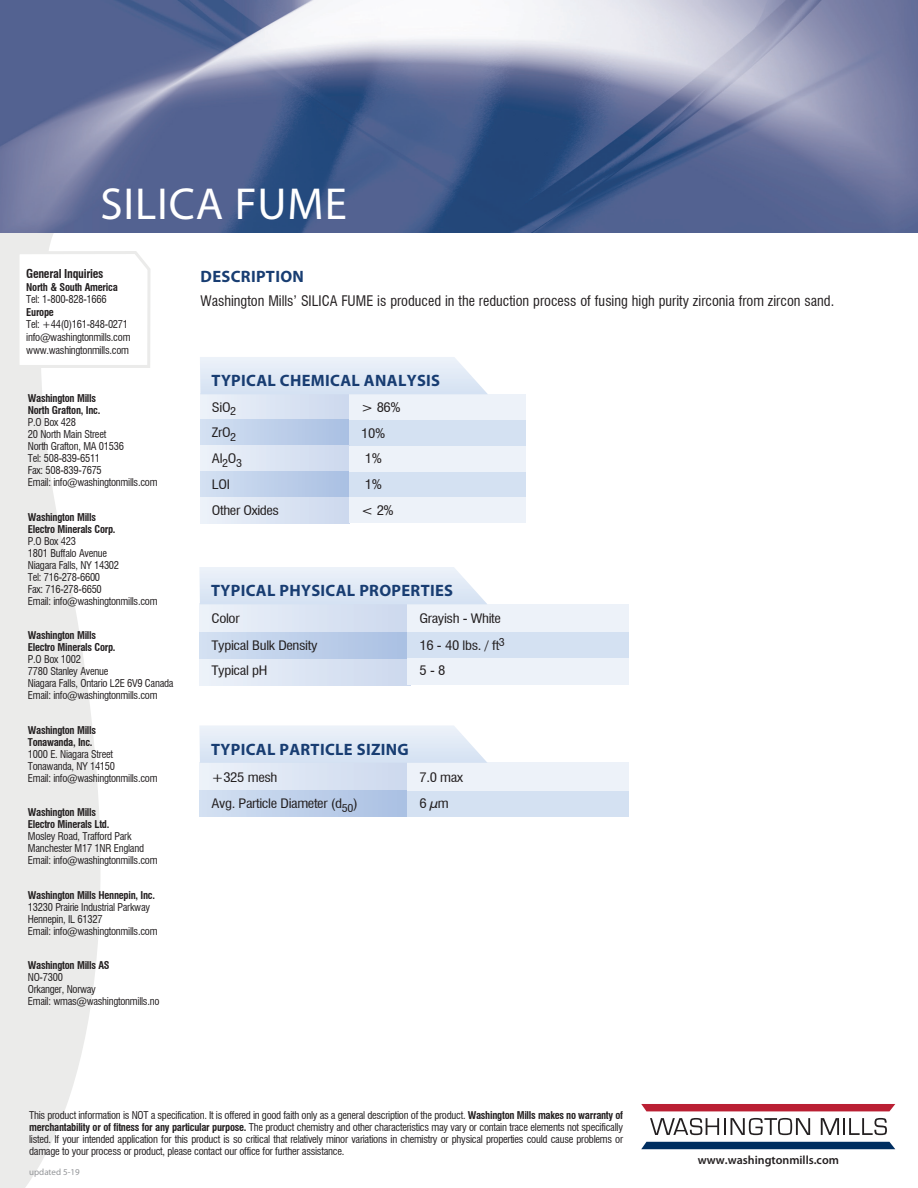
<style>
.page{position:relative;width:918px;height:1188px;background:#fff}
.page>*{position:absolute;margin:0;border:0;box-sizing:border-box;transform-origin:0 0}
.t1{font:45px "Myriad Pro";letter-spacing:.02em;color:#fff}
.t2{font:700 16.5px "Myriad Pro";letter-spacing:.02em;color:#183d72}
.t3{font:condensed 14.25px "Swiss 721 BT";color:#231f20}
.t4{font:condensed 12.75px "Swiss 721 BT";letter-spacing:-.025em;color:#231f20;scale:1.15 1}
.t5{font:600 12px "Myriad Pro";color:#231f20}
.t6{font:700 condensed 12px "Swiss 721 BT";letter-spacing:-.025em;color:#231f20}
.t7{font:condensed 10.5px/12px "Swiss 721 BT";letter-spacing:-.025em;color:#231f20}
.t8{font:700 condensed 10.5px/12px "Swiss 721 BT";letter-spacing:-.025em;color:#231f20}
.t9{font:9px "Myriad Pro";color:#939598}
.s1{font-weight:700}
</style>
<div class="page">
<svg style="left:0;top:233px;width:101px;height:955px;fill:#ebebea"></svg>
<img style="left:0;top:0;width:918px;height:233px">
<div style="left:641px;top:1104px;width:254px;height:7px;background:#ba1f33"></div>
<div style="left:641px;top:1142px;width:254px;height:7px;background:#002e60"></div>
<svg style="left:650px;top:1118px;width:160px;height:17px"></svg>
<svg style="left:821px;top:1118px;width:66px;height:17px"></svg>
<svg style="left:15px;top:250px;width:136px;height:119px"></svg>
<svg style="left:200px;top:658px;width:208px;height:27px;background:#dbe4f3"></svg>
<div style="left:200px;top:394px;width:149px;height:26px;background:linear-gradient(to right,#edf2f9,#ccd8ee)"></div>
<div style="left:200px;top:420px;width:149px;height:26px;background:linear-gradient(to right,#d3e0f2,#a9bfe2)"></div>
<div style="left:350px;top:394px;width:176px;height:26px;background:#edf2f9"></div>
<div style="left:350px;top:420px;width:176px;height:26px;background:#d4e1f2"></div>
<div style="left:200px;top:446px;width:149px;height:26px;background:linear-gradient(to right,#edf2f9,#ccd8ee)"></div>
<div style="left:200px;top:472px;width:149px;height:25px;background:linear-gradient(to right,#d3e0f2,#a9bfe2)"></div>
<div style="left:350px;top:446px;width:176px;height:26px;background:#edf2f9"></div>
<div style="left:350px;top:472px;width:176px;height:25px;background:#d4e1f2"></div>
<div style="left:200px;top:497px;width:149px;height:26px;background:linear-gradient(to right,#edf2f9,#ccd8ee)"></div>
<div style="left:350px;top:497px;width:176px;height:26px;background:#edf2f9"></div>
<svg style="left:200px;top:357px;width:288px;height:37px;background:#e2eaf6"></svg>
<div style="left:200px;top:604px;width:210px;height:29px;background:linear-gradient(to right,#edf2f9,#ccd8ee)"></div>
<div style="left:200px;top:632px;width:210px;height:26px;background:linear-gradient(to right,#d3e0f2,#a9bfe2)"></div>
<div style="left:408px;top:604px;width:221px;height:29px;background:#edf2f9"></div>
<div style="left:408px;top:656px;width:221px;height:29px;background:#edf2f9"></div>
<div style="left:408px;top:632px;width:221px;height:26px;background:#d4e1f2"></div>
<svg style="left:199px;top:567px;width:288px;height:37px;background:#e2eaf6"></svg>
<svg style="left:200px;top:763px;width:208px;height:28px;background:#dbe4f3"></svg>
<div style="left:200px;top:791px;width:210px;height:25px;background:linear-gradient(to right,#d3e0f2,#a9bfe2)"></div>
<div style="left:408px;top:762px;width:221px;height:30px;background:#edf2f9"></div>
<div style="left:408px;top:791px;width:221px;height:26px;background:#d4e1f2"></div>
<svg style="left:199px;top:726px;width:288px;height:37px;background:#e1eaf6"></svg>
<p class="t1" style="left:100px;top:177px;width:248px">SILICA FUME</p>
<p class="t6" style="left:26px;top:266px;width:79px">General Inquiries</p>
<p class="t8" style="left:26px;top:281px;width:93px">North &amp; South America</p>
<p class="t7" style="left:26px;top:293px;width:82px">Tel: 1-800-828-1666</p>
<p class="t8" style="left:26px;top:306px;width:29px">Europe</p>
<p class="t7" style="left:26px;top:318px;width:106px;line-height:12.6px">Tel: +44(0)161-848-0271 info@washingtonmills.com www.washingtonmills.com</p>
<p class="t8" style="left:28px;top:392px;width:74px">Washington Mills<br>North Grafton, Inc.</p>
<p class="t7" style="left:28px;top:416px;width:131px">P.O Box 428<br>20 North Main Street<br>North Grafton, MA 01536<br>Tel: 508-839-6511<br>Fax: 508-839-7675<br>Email: info@washingtonmills.com</p>
<p class="t8" style="left:28px;top:511px;width:89px">Washington Mills<br>Electro Minerals Corp.</p>
<p class="t7" style="left:28px;top:535px;width:131px">P.O Box 423<br>1801 Buffalo Avenue<br>Niagara Falls, NY 14302<br>Tel: 716-278-6600<br>Fax: 716-278-6650<br>Email: info@washingtonmills.com</p>
<p class="t8" style="left:28px;top:629px;width:89px">Washington Mills<br>Electro Minerals Corp.</p>
<p class="t7" style="left:28px;top:653px;width:147px">P.O Box 1002<br>7780 Stanley Avenue<br>Niagara Falls, Ontario L2E 6V9 Canada<br>Email: info@washingtonmills.com</p>
<p class="t8" style="left:28px;top:724px;width:70px">Washington Mills<br>Tonawanda, Inc.</p>
<p class="t7" style="left:28px;top:748px;width:131px">1000 E. Niagara Street<br>Tonawanda, NY 14150<br>Email: info@washingtonmills.com</p>
<p class="t8" style="left:28px;top:806px;width:83px">Washington Mills<br>Electro Minerals Ltd.</p>
<p class="t7" style="left:28px;top:830px;width:131px">Mosley Road, Trafford Park<br>Manchester M17 1NR England<br>Email: info@washingtonmills.com</p>
<p class="t8" style="left:28px;top:889px;width:129px">Washington Mills Hennepin, Inc.</p>
<p class="t7" style="left:28px;top:901px;width:131px">13230 Prairie Industrial Parkway<br>Hennepin, IL 61327<br>Email: info@washingtonmills.com</p>
<p class="t8" style="left:28px;top:959px;width:83px">Washington Mills AS</p>
<p class="t7" style="left:28px;top:971px;width:133px">NO-7300<br>Orkanger, Norway<br>Email: wmas@washingtonmills.no</p>
<p class="t2" style="left:201px;top:268px;width:105px">DESCRIPTION</p>
<p class="t3" style="left:200px;top:293px;width:635px">Washington Mills’ SILICA FUME is produced in the reduction process of fusing high purity zirconia from zircon sand.</p>
<p class="t2" style="left:212px;top:372px;width:230px">TYPICAL CHEMICAL ANALYSIS</p>
<p class="t4" style="left:212px;top:399px;width:23px">SiO<sub>2</sub></p>
<p class="t4" style="left:212px;top:425px;width:23px">ZrO<sub>2</sub></p>
<p class="t4" style="left:212px;top:451px;width:28px">Al<sub>2</sub>O<sub>3</sub></p>
<p class="t4" style="left:212px;top:477px;width:17px">LOI</p>
<p class="t4" style="left:361px;top:399px;width:36px">&gt; 86%</p>
<p class="t4" style="left:361px;top:425px;width:22px">10%</p>
<p class="t4" style="left:365px;top:451px;width:16px">1%</p>
<p class="t4" style="left:365px;top:477px;width:16px">1%</p>
<p class="t4" style="left:212px;top:503px;width:60px">Other Oxides</p>
<p class="t4" style="left:361px;top:503px;width:30px">&lt; 2%</p>
<p class="t2" style="left:211px;top:582px;width:244px">TYPICAL PHYSICAL PROPERTIES</p>
<p class="t4" style="left:212px;top:611px;width:26px">Color</p>
<p class="t4" style="left:212px;top:638px;width:94px">Typical Bulk Density</p>
<p class="t4" style="left:212px;top:663px;width:50px">Typical pH</p>
<p class="t4" style="left:419px;top:611px;width:72px">Grayish - White</p>
<p class="t4" style="left:419px;top:663px;width:24px">5 - 8</p>
<p class="t4" style="left:419px;top:638px;width:76px">16 - 40 lbs. / ft<sup>3</sup></p>
<p class="t2" style="left:211px;top:740px;width:199px">TYPICAL PARTICLE SIZING</p>
<p class="t4" style="left:212px;top:770px;width:59px">+325 mesh</p>
<p class="t4" style="left:212px;top:796px;width:129px">Avg. Particle Diameter (d<sub>50</sub>)</p>
<p class="t4" style="left:419px;top:770px;width:39px">7.0 max</p>
<p class="t4" style="left:419px;top:796px;width:27px">6 µm</p>
<p class="t7" style="left:29px;top:1109px;width:595px;text-align:justify">This product information is NOT a specification. It is offered in good faith only as a general description of the product. <span class="s1">Washington Mills makes no warranty of merchantability or of fitness for any particular purpose.</span> The product chemistry and other characteristics may vary or contain trace elements not specifically listed. If your intended application for this product is so critical that relatively minor variations in chemistry or physical properties could cause problems or damage to your process or product, please contact our office for further assistance.</p>
<p class="t9" style="left:29px;top:1167px;width:52px">updated 5-19</p>
<p class="t5" style="left:698px;top:1152px;width:142px">www.washingtonmills.com</p>
</div>
